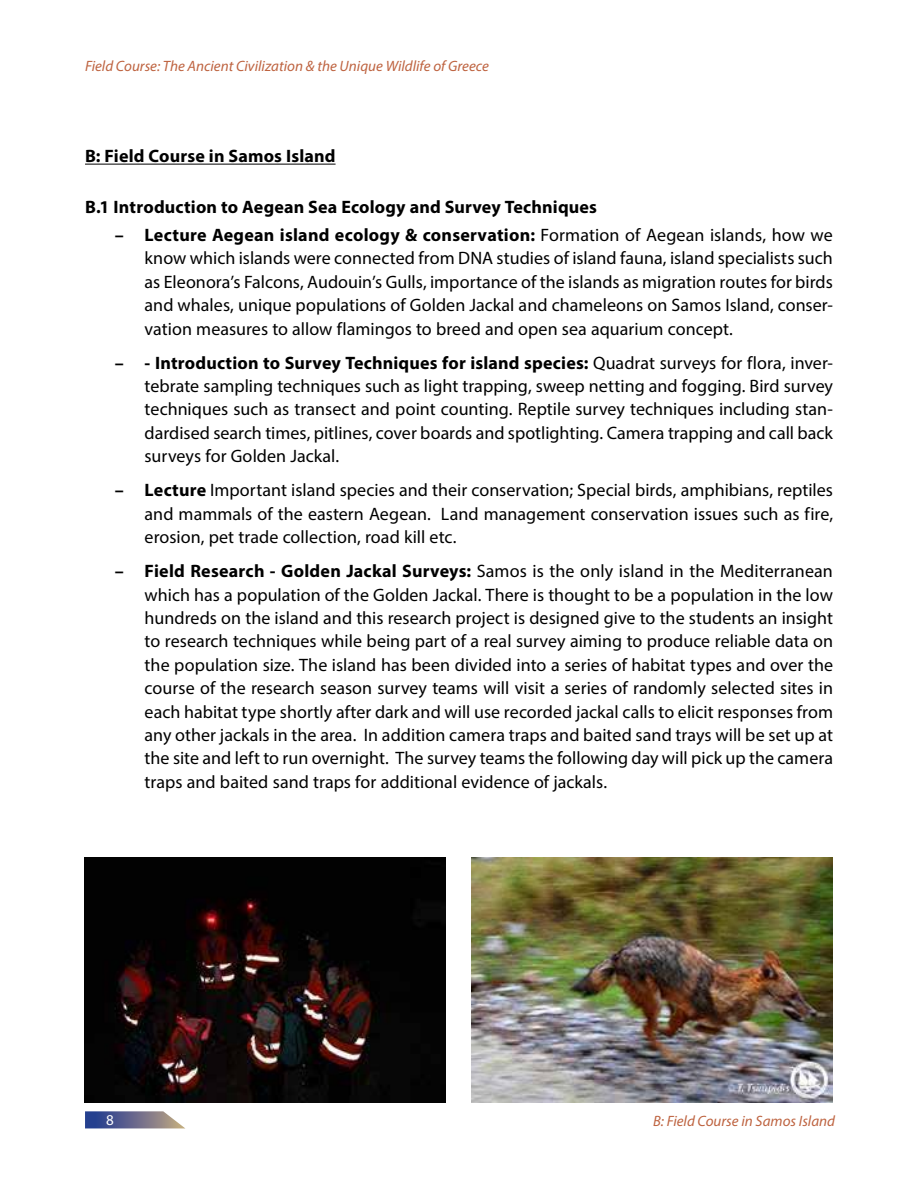
<style>
.page{position:relative;width:918px;height:1188px;background:#fff}
.page>*{position:absolute;margin:0;border:0;box-sizing:border-box;transform-origin:0 0}
.t1{font:18px/23.4px "Myriad Pro";color:#000;text-align:justify}
.t2{font:700 18px "Myriad Pro";letter-spacing:.01em;color:#000}
.t3{font:italic 15px "Myriad Pro";color:#be6340}
.t4{font:15px "Myriad Pro";color:#fff}
.s1{font-weight:700}
</style>
<div class="page">
<svg style="left:85px;top:1111px;width:100px;height:17px;background:#76799a"></svg>
<hr style="left:85px;top:164px;width:251px;height:1px;background:#000">
<img style="left:472px;top:858px;width:361px;height:245px">
<img style="left:84px;top:858px;width:362px;height:245px">
<p class="t3" style="left:85px;top:56px;width:405px">Field Course: The Ancient Civilization &amp; the Unique Wildlife of Greece</p>
<p class="t2" style="left:85px;top:145px;width:252px">B: Field Course in Samos Island</p>
<p class="t2" style="left:85px;top:196px;width:514px">B.1 Introduction to Aegean Sea Ecology and Survey Techniques</p>
<p class="t1" style="left:145px;top:223px;width:690px;text-indent:-30px"><span class="s1">– Lecture Aegean island ecology &amp; conservation:</span> Formation of Aegean islands, how we know which islands were connected from DNA studies of island fauna, island specialists such as Eleonora’s Falcons, Audouin’s Gulls, importance of the islands as migration routes for birds and whales, unique populations of Golden Jackal and chameleons on Samos Island, conser&shy;vation measures to allow flamingos to breed and open sea aquarium concept.</p>
<p class="t1" style="left:145px;top:351px;width:690px;text-indent:-30px"><span class="s1">– - Introduction to Survey Techniques for island species:</span> Quadrat surveys for flora, inver&shy;tebrate sampling techniques such as light trapping, sweep netting and fogging. Bird survey techniques such as transect and point counting. Reptile survey techniques including stan&shy;dardised search times, pitlines, cover boards and spotlighting. Camera trapping and call back surveys for Golden Jackal.</p>
<p class="t1" style="left:145px;top:478px;width:690px;text-indent:-30px"><span class="s1">– Lecture</span> Important island species and their conservation; Special birds, amphibians, reptiles and mammals of the eastern Aegean. Land management conservation issues such as fire, erosion, pet trade collection, road kill etc.</p>
<p class="t1" style="left:145px;top:559px;width:690px;text-indent:-30px"><span class="s1">– Field Research - Golden Jackal Surveys:</span> Samos is the only island in the Mediterranean which has a population of the Golden Jackal. There is thought to be a population in the low hundreds on the island and this research project is designed give to the students an insight to research techniques while being part of a real survey aiming to produce reliable data on the population size. The island has been divided into a series of habitat types and over the course of the research season survey teams will visit a series of randomly selected sites in each habitat type shortly after dark and will use recorded jackal calls to elicit responses from any other jackals in the area. In addition camera traps and baited sand trays will be set up at the site and left to run overnight. The survey teams the following day will pick up the camera traps and baited sand traps for additional evidence of jackals.</p>
<p class="t4" style="left:106px;top:1111px;width:9px">8</p>
<p class="t3" style="left:653px;top:1111px;width:184px">B: Field Course in Samos Island</p>
</div>
